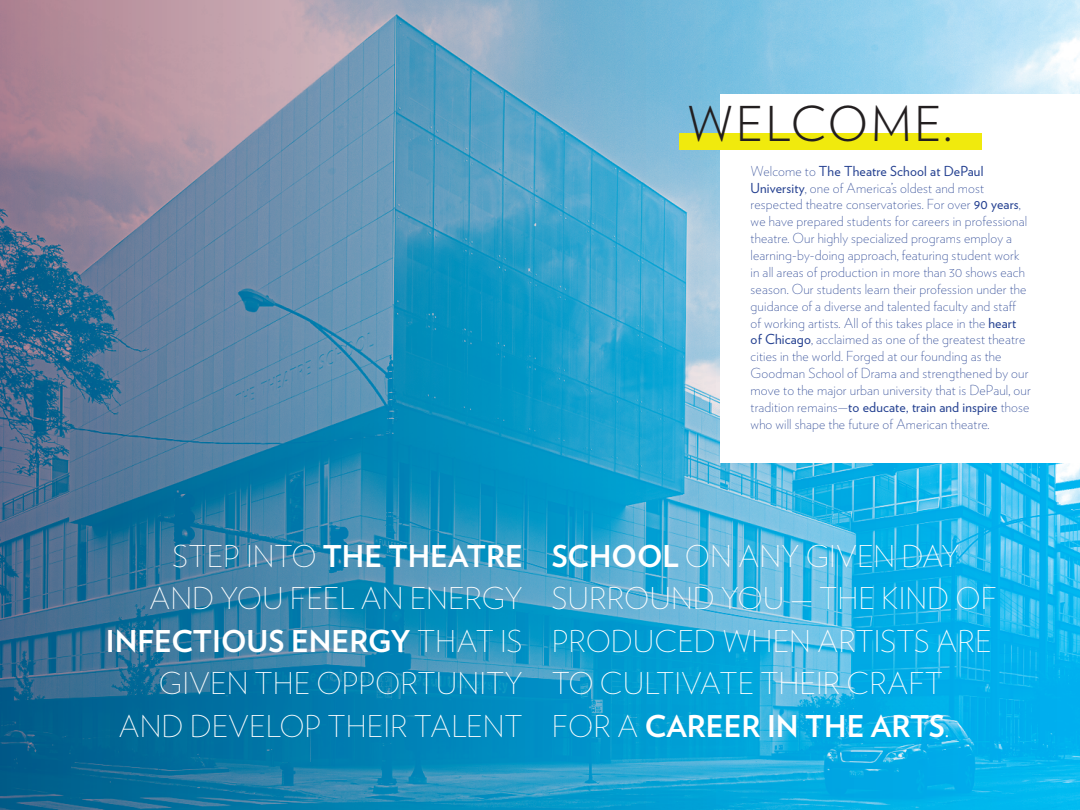
<style>
.page{position:relative;width:1080px;height:810px;background:#fff}
.page>*{position:absolute;margin:0;border:0;box-sizing:border-box;transform-origin:0 0}
.t1{font:300 47.88px "Verlag";letter-spacing:.06em;color:#231f20}
.t2{font:200 30px "Verlag";color:#fff}
.t3{font:700 30px "Verlag";color:#fff}
.t4{font:200 13.75px/16.9px "Verlag";letter-spacing:.01em;color:#254191}
.s1{font-weight:400}
.s2{font-weight:200}
.s3{font-weight:700}
</style>
<div class="page">
<img style="left:0;top:0;width:1080px;height:810px">
<div style="left:720px;top:94px;width:360px;height:369px;background:#fff"></div>
<div style="left:679px;top:133px;width:303px;height:17px;background:#f0ea0d"></div>
<p class="t1" style="left:688px;top:89px;width:266px">WELCOME.</p>
<p class="t4" style="left:751px;top:161px;width:282px">Welcome to <span class="s1">The Theatre School at DePaul University</span>, one of America’s oldest and most respected theatre conservatories. For over <span class="s1">90 years</span>, we have prepared students for careers in professional theatre. Our highly specialized programs employ a learning-by-doing approach, featuring student work in all areas of production in more than 30 shows each season. Our students learn their profession under the guidance of a diverse and talented faculty and staff<br>of working artists. All of this takes place in the <span class="s1">heart<br>of Chicago</span>, acclaimed as one of the greatest theatre cities in the world. Forged at our founding as the Goodman School of Drama and strengthened by our move to the major urban university that is DePaul, our tradition remains—<span class="s1">to educate, train and inspire</span> those who will shape the future of American theatre.</p>
<p class="t3" style="left:173px;top:532px;width:352px"><span class="s2">STEP INTO</span> THE THEATRE</p>
<p class="t2" style="left:149px;top:577px;width:375px">AND YOU FEEL AN ENERGY</p>
<p class="t3" style="left:106px;top:617px;width:418px">INFECTIOUS ENERGY <span class="s2">THAT IS</span></p>
<p class="t2" style="left:159px;top:662px;width:365px">GIVEN THE OPPORTUNITY</p>
<p class="t2" style="left:118px;top:705px;width:406px">AND DEVELOP THEIR TALENT</p>
<p class="t2" style="left:552px;top:534px;width:409px"><span class="s3">SCHOOL</span> ON ANY GIVEN DAY</p>
<p class="t2" style="left:552px;top:577px;width:447px">SURROUND YOU — THE KIND OF</p>
<p class="t2" style="left:552px;top:619px;width:441px">PRODUCED WHEN ARTISTS ARE</p>
<p class="t2" style="left:552px;top:662px;width:393px">TO CULTIVATE THEIR CRAFT</p>
<p class="t3" style="left:552px;top:703px;width:399px"><span class="s2">FOR A</span> CAREER IN THE ARTS<span class="s2">.</span></p>
</div>
